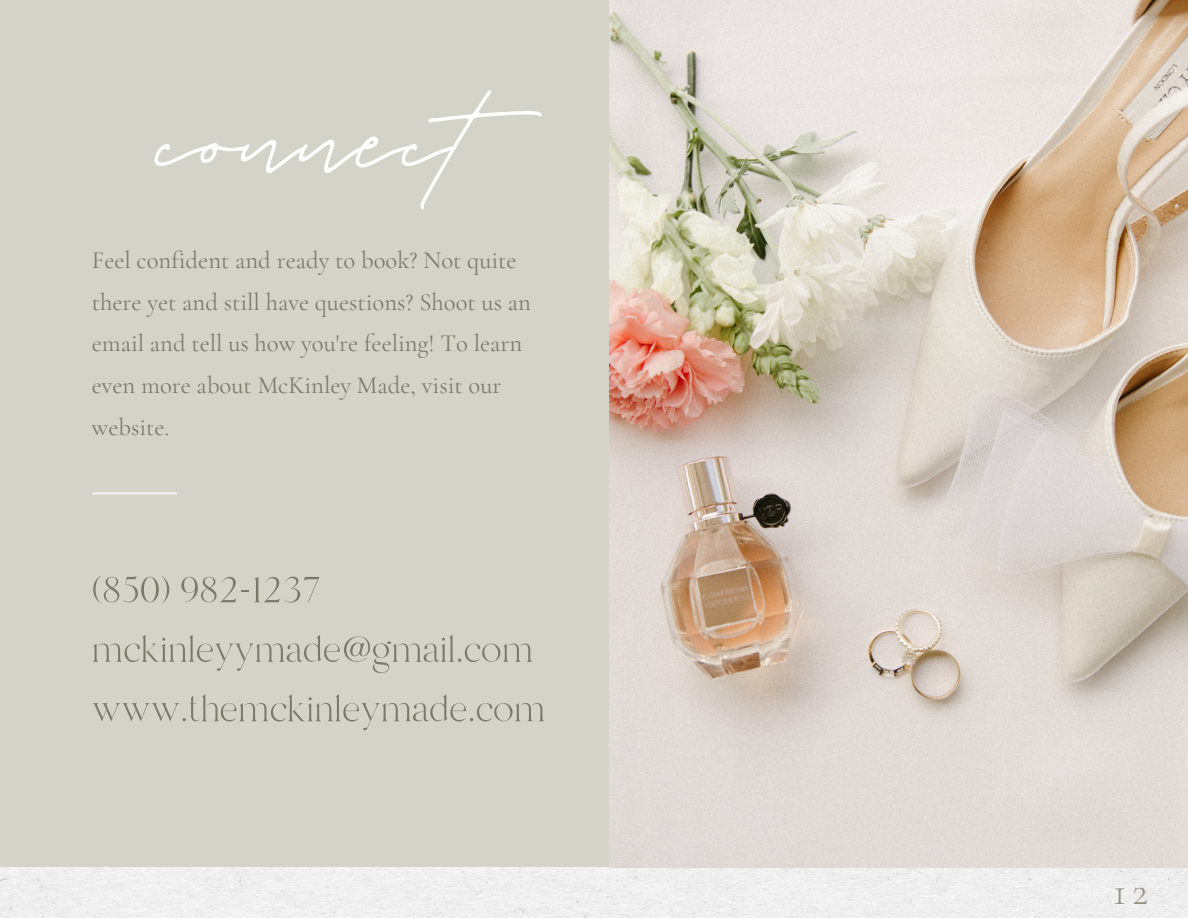
<style>
.page{position:relative;width:1188px;height:918px;background:#d4d3ca}
.page>*{position:absolute;margin:0;border:0;box-sizing:border-box;transform-origin:0 0}
.t1{font:109.2px "Portrait Script Bounce";color:#fff}
.t2{font:51.9px "Branch";color:#7b7a6a}
.t3{font:300 39.9px "Cormorant Garamond";color:#969083}
.t4{font:24.75px/41.7px "Cormorant Garamond";color:#7b7a6a}
</style>
<div class="page">
<div style="left:0;top:867px;width:1188px;height:51px;background:#efefef"></div>
<hr style="left:93px;top:492px;width:83px;height:3px;background:#f1f1f1">
<img style="left:610px;top:0;width:578px;height:867px">
<p class="t1" style="left:154px;top:60px;width:414px">connect</p>
<p class="t4" style="left:92px;top:239px;width:441px">Feel confident and ready to book? Not quite there yet and still have questions? Shoot us an email and tell us how you're feeling! To learn even more about McKinley Made, visit our website.</p>
<p class="t2" style="left:92px;top:566px;width:231px">(850) 982-1237</p>
<p class="t2" style="left:92px;top:625px;width:443px">mckinleyymade@gmail.com</p>
<p class="t2" style="left:92px;top:685px;width:455px">www.themckinleymade.com</p>
<p class="t3" style="left:1113px;top:867px;width:36px">12</p>
<p class="t3" style="left:1109px;top:867px;width:45px">09</p>
</div>
